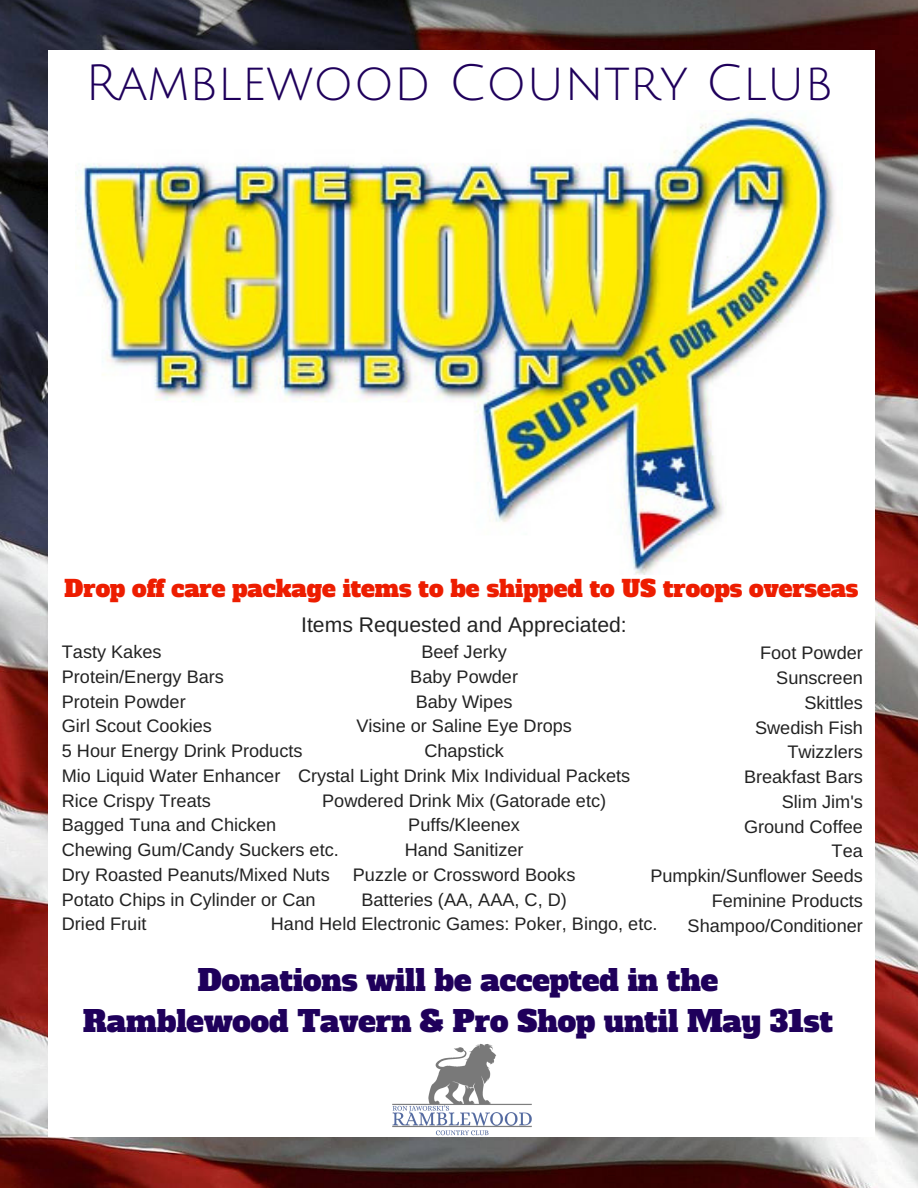
<style>
.page{position:relative;width:918px;height:1188px;background:#fff}
.page>*{position:absolute;margin:0;border:0;box-sizing:border-box;transform-origin:0 0}
.t1{font:49.8px "Julius Sans One";color:#1f005b}
.t2{font:29.55px/40.5px "Alfa Slab One";color:#1f005b;text-align:center}
.t3{font:23.4px "Alfa Slab One";color:#ed1d00}
.t4{font:21.15px "Arimo";color:#222}
.t5{font:18.15px/24.8px "Arimo";color:#222}
</style>
<div class="page">
<img style="left:0;top:0;width:918px;height:1188px">
<div style="left:48px;top:51px;width:827px;height:1086px;background:#fff"></div>
<img style="left:75px;top:112px;width:760px;height:463px">
<img style="left:392px;top:1043px;width:140px;height:93px">
<h1 class="t1" style="left:85px;top:57px;width:750px">Ramblewood Country Club</h1>
<p class="t3" style="left:64px;top:573px;width:796px">Drop off care package items to be shipped to US troops overseas</p>
<p class="t4" style="left:301px;top:613px;width:327px">Items Requested and Appreciated:</p>
<p class="t5" style="left:62px;top:639px;width:278px">Tasty Kakes<br>Protein/Energy Bars<br>Protein Powder<br>Girl Scout Cookies<br>5 Hour Energy Drink Products<br>Mio Liquid Water Enhancer<br>Rice Crispy Treats<br>Bagged Tuna and Chicken<br>Chewing Gum/Candy Suckers etc.<br>Dry Roasted Peanuts/Mixed Nuts<br>Potato Chips in Cylinder or Can<br>Dried Fruit</p>
<p class="t5" style="left:271px;top:639px;width:388px;text-align:center">Beef Jerky<br>Baby Powder<br>Baby Wipes<br>Visine or Saline Eye Drops<br>Chapstick<br>Crystal Light Drink Mix Individual Packets<br>Powdered Drink Mix (Gatorade etc)<br>Puffs/Kleenex<br>Hand Sanitizer<br>Puzzle or Crossword Books<br>Batteries (AA, AAA, C, D)<br>Hand Held Electronic Games: Poker, Bingo, etc.</p>
<p class="t5" style="left:650px;top:641px;width:214px;text-align:right">Foot Powder<br>Sunscreen<br>Skittles<br>Swedish Fish<br>Twizzlers<br>Breakfast Bars<br>Slim Jim's<br>Ground Coffee<br>Tea<br>Pumpkin/Sunflower Seeds<br>Feminine Products<br>Shampoo/Conditioner</p>
<h2 class="t2" style="left:83px;top:960px;width:752px">Donations will be accepted in the<br>Ramblewood Tavern &amp; Pro Shop until May 31st</h2>
</div>
